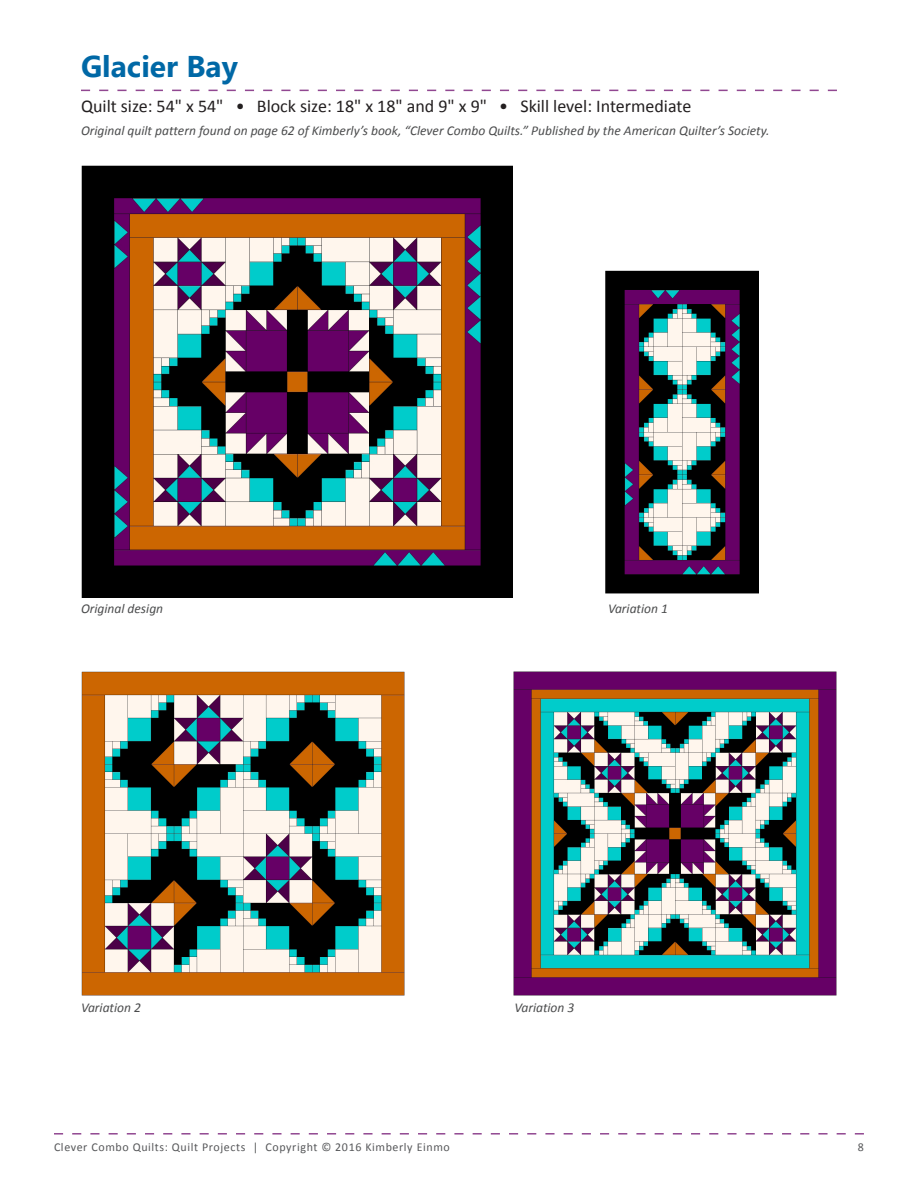
<style>
.page{position:relative;width:918px;height:1188px;background:#fff}
.page>*{position:absolute;margin:0;border:0;box-sizing:border-box;transform-origin:0 0}
.Subhead{font:700 30px "Gadugi";color:#0068a6}
.Body{font:18px "Calibri";color:#231f20}
.t1{font:italic 13.5px "Calibri";color:#4b4c4d}
.t2{font:12px "Calibri";letter-spacing:.05em;color:#57585a}
</style>
<div class="page">
<svg style="left:54px;top:1133px;width:810px;height:2px"></svg>
<svg style="left:81px;top:90px;width:756px;height:1px"></svg>
<img style="left:81px;top:165px;width:432px;height:432px">
<img style="left:606px;top:270px;width:152px;height:324px">
<img style="left:81px;top:671px;width:324px;height:324px">
<img style="left:513px;top:671px;width:324px;height:324px">
<p class="Subhead" style="left:81px;top:48px;width:158px">Glacier Bay</p>
<p class="Body" style="left:81px;top:95px;width:612px">Quilt size: 54" x 54" • Block size: 18" x 18" and 9" x 9" • Skill level: Intermediate</p>
<p class="t1" style="left:81px;top:121px;width:690px">Original quilt pattern found on page 62 of Kimberly’s book, “Clever Combo Quilts.” Published by the American Quilter’s Society.</p>
<p class="t1" style="left:81px;top:599px;width:84px">Original design</p>
<p class="t1" style="left:608px;top:599px;width:61px">Variation 1</p>
<p class="t1" style="left:81px;top:999px;width:61px">Variation 2</p>
<p class="t1" style="left:514px;top:999px;width:61px">Variation 3</p>
<p class="t2" style="left:54px;top:1139px;width:397px">Clever Combo Quilts: Quilt Projects | Copyright © 2016 Kimberly Einmo</p>
<p class="t2" style="left:858px;top:1139px;width:8px">8</p>
</div>
